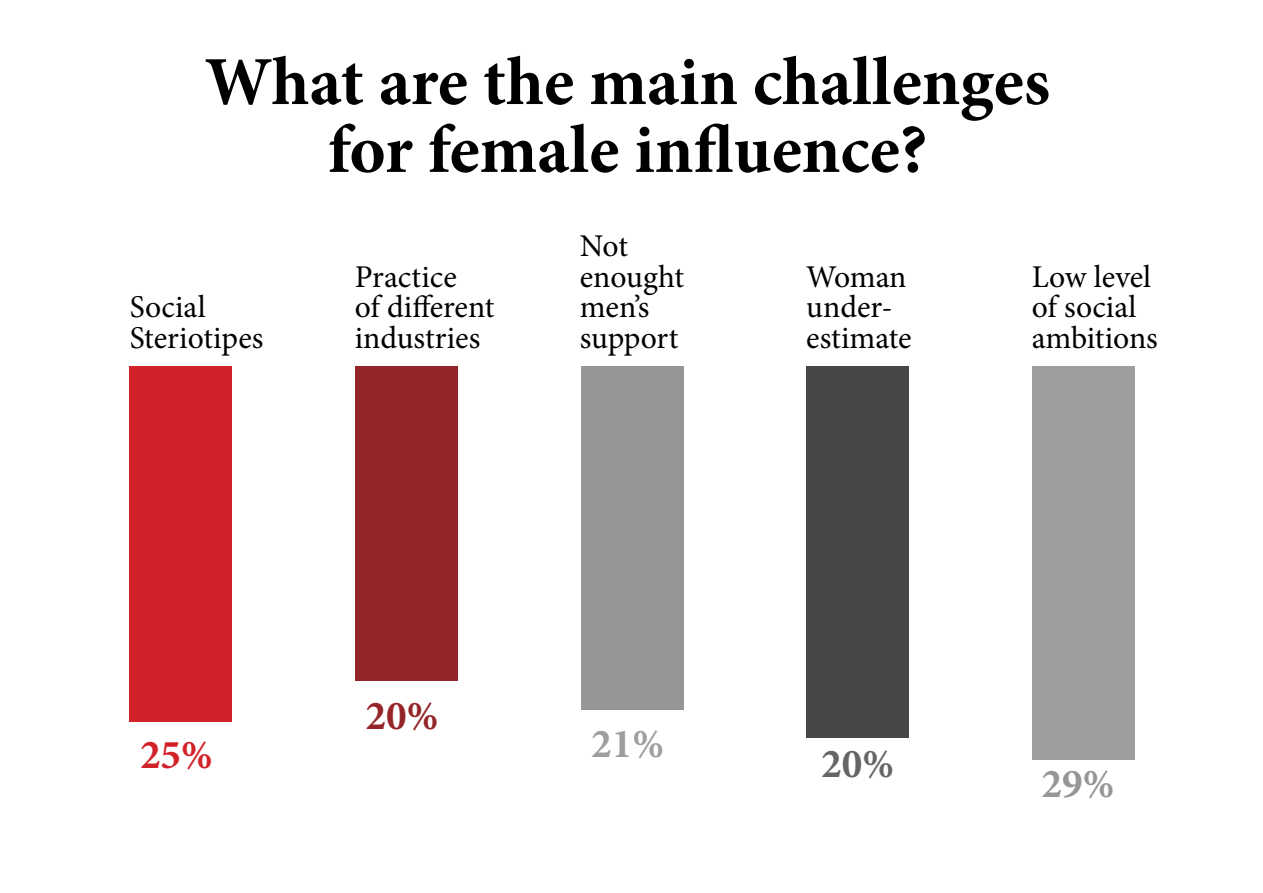
<style>
.page{position:relative;width:1263px;height:893px;background:#fff}
.page>*{position:absolute;margin:0;border:0;box-sizing:border-box;transform-origin:0 0}
.t1{font:700 68.85px/67.8px "Minion Pro";color:#000;text-align:center}
.t2{font:700 41.25px "Minion Pro";color:#d22229}
.t3{font:700 41.25px "Minion Pro";color:#942427}
.t4{font:700 41.25px "Minion Pro";color:#9c9e9f}
.t5{font:700 41.25px "Minion Pro";color:#646567}
.t6{font:700 41.25px "Minion Pro";color:#949698}
.t7{font:31.65px/30.6px "Minion Pro";color:#000}
</style>
<div class="page">
<div style="left:1032px;top:366px;width:102px;height:394px;background:#9c9e9f"></div>
<div style="left:806px;top:366px;width:103px;height:372px;background:#464648"></div>
<div style="left:581px;top:366px;width:102px;height:344px;background:#949698"></div>
<div style="left:355px;top:366px;width:103px;height:315px;background:#942427"></div>
<div style="left:130px;top:366px;width:102px;height:356px;background:#d22229"></div>
<h1 class="t1" style="left:205px;top:47px;width:847px">What are the main challenges for female influence?</h1>
<p class="t7" style="left:130px;top:292px;width:135px">Social<br>Steriotipes</p>
<p class="t7" style="left:355px;top:262px;width:141px">Practice<br>of different industries</p>
<p class="t7" style="left:580px;top:231px;width:106px">Not enought men’s support</p>
<p class="t7" style="left:806px;top:262px;width:107px">Woman under&shy;estimate</p>
<p class="t7" style="left:1032px;top:262px;width:127px">Low level of social ambitions</p>
<h2 class="t2" style="left:140px;top:726px;width:74px">25%</h2>
<h2 class="t3" style="left:366px;top:687px;width:74px">20%</h2>
<h2 class="t4" style="left:591px;top:715px;width:74px">21%</h2>
<h2 class="t5" style="left:821px;top:735px;width:74px">20%</h2>
<h2 class="t6" style="left:1041px;top:754px;width:74px">29%</h2>
</div>
